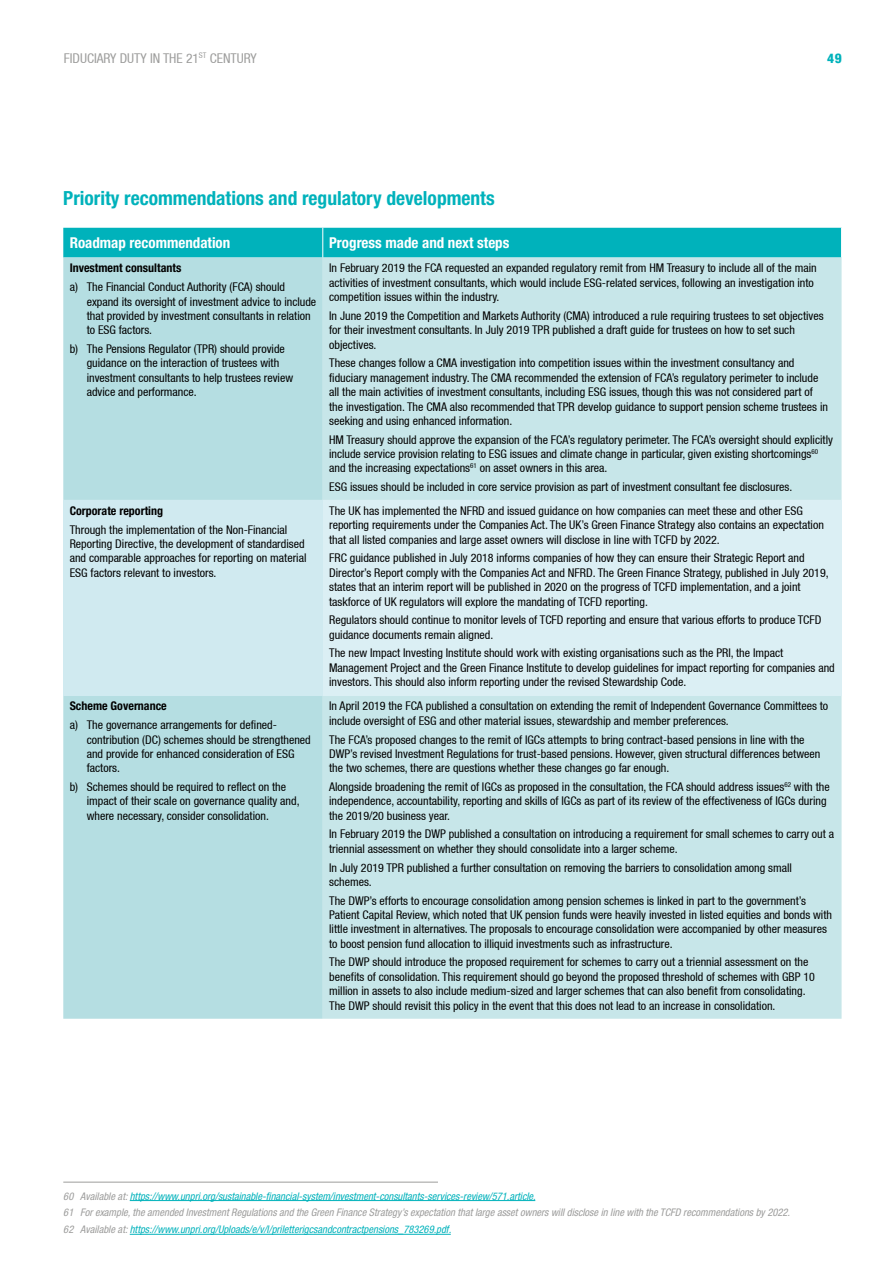
<style>
.page{position:relative;width:893px;height:1263px;background:#fff}
.page>*{position:absolute;margin:0;border:0;box-sizing:border-box;transform-origin:0 0}
.t1{font:700 condensed 19.5px "Helvetica Neue LT Std";color:#00b2bb}
.t2{font:700 condensed 15px "Helvetica Neue LT Std";color:#fff}
.t3{font:condensed 13.5px "Helvetica 57";color:#9d9d9c}
.t4{font:800 condensed 13.5px "Helvetica 87";color:#00b2bb}
.t5{font:condensed 12px/14.4px "Helvetica 57";color:#000}
.t6{font:700 condensed 12px "Helvetica Neue LT Std";color:#000}
.t7{font:italic condensed 10.5px/16.8px "Helvetica Neue LT Std";color:#9d9d9c}
.s1{color:#00b2bb}
</style>
<div class="page">
<div style="left:63px;top:257px;width:260px;height:762px;background:#b5dee2"></div>
<div style="left:323px;top:257px;width:519px;height:762px;background:#c7e6e9"></div>
<div style="left:63px;top:500px;width:260px;height:195px;background:#d0eaf0"></div>
<div style="left:323px;top:500px;width:519px;height:195px;background:#dbeff4"></div>
<div style="left:63px;top:228px;width:779px;height:29px;background:#00b2bb"></div>
<hr style="left:63px;top:1182px;width:375px;height:1px;background:#9d9d9c">
<hr style="left:130px;top:1200px;width:405px;height:1px;background:#00b2bb">
<hr style="left:130px;top:1234px;width:321px;height:1px;background:#00b2bb">
<p class="t3" style="left:64px;top:50px;width:195px">FIDUCIARY DUTY IN THE 21<sup>ST</sup> CENTURY</p>
<p class="t4" style="left:827px;top:50px;width:16px">49</p>
<h1 class="t1" style="left:63px;top:187px;width:433px">Priority recommendations and regulatory developments</h1>
<p class="t2" style="left:70px;top:234px;width:162px">Roadmap recommendation</p>
<p class="t2" style="left:329px;top:234px;width:182px">Progress made and next steps</p>
<p class="t6" style="left:70px;top:261px;width:113px">Investment consultants</p>
<p class="t5" style="left:87px;top:280px;width:231px;text-indent:-17px">a) The Financial Conduct Authority (FCA) should expand its oversight of investment advice to include that provided by investment consultants in relation to ESG factors.</p>
<p class="t5" style="left:87px;top:341px;width:208px;text-indent:-17px">b) The Pensions Regulator (TPR) should provide guidance on the interaction of trustees with investment consultants to help trustees review advice and performance.</p>
<p class="t5" style="left:329px;top:261px;width:489px">In February 2019 the FCA requested an expanded regulatory remit from HM Treasury to include all of the main activities of investment consultants, which would include ESG-related services, following an investigation into competition issues within the industry.</p>
<p class="t5" style="left:329px;top:308px;width:496px">In June 2019 the Competition and Markets Authority (CMA) introduced a rule requiring trustees to set objectives for their investment consultants. In July 2019 TPR published a draft guide for trustees on how to set such objectives.</p>
<p class="t5" style="left:329px;top:356px;width:500px">These changes follow a CMA investigation into competition issues within the investment consultancy and fiduciary management industry. The CMA recommended the extension of FCA’s regulatory perimeter to include all the main activities of investment consultants, including ESG issues, though this was not considered part of the investigation. The CMA also recommended that TPR develop guidance to support pension scheme trustees in seeking and using enhanced information.</p>
<p class="t5" style="left:329px;top:432px;width:505px">HM Treasury should approve the expansion of the FCA’s regulatory perimeter. The FCA’s oversight should explicitly include service provision relating to ESG issues and climate change in particular, given existing shortcomings<sup>60 </sup>and the increasing expectations<sup>61</sup> on asset owners in this area.</p>
<p class="t5" style="left:329px;top:480px;width:465px">ESG issues should be included in core service provision as part of investment consultant fee disclosures.</p>
<p class="t6" style="left:70px;top:503px;width:95px">Corporate reporting</p>
<p class="t5" style="left:70px;top:522px;width:238px">Through the implementation of the Non-Financial Reporting Directive, the development of standardised and comparable approaches for reporting on material ESG factors relevant to investors.</p>
<p class="t6" style="left:70px;top:699px;width:99px">Scheme Governance</p>
<p class="t5" style="left:87px;top:718px;width:226px;text-indent:-17px">a) The governance arrangements for defined&shy;contribution (DC) schemes should be strengthened and provide for enhanced consideration of ESG factors.</p>
<p class="t5" style="left:87px;top:779px;width:214px;text-indent:-17px">b) Schemes should be required to reflect on the impact of their scale on governance quality and, where necessary, consider consolidation.</p>
<p class="t5" style="left:329px;top:503px;width:496px">The UK has implemented the NFRD and issued guidance on how companies can meet these and other ESG reporting requirements under the Companies Act. The UK’s Green Finance Strategy also contains an expectation that all listed companies and large asset owners will disclose in line with TCFD by 2022.</p>
<p class="t5" style="left:329px;top:551px;width:501px">FRC guidance published in July 2018 informs companies of how they can ensure their Strategic Report and Director’s Report comply with the Companies Act and NFRD. The Green Finance Strategy, published in July 2019, states that an interim report will be published in 2020 on the progress of TCFD implementation, and a joint taskforce of UK regulators will explore the mandating of TCFD reporting.</p>
<p class="t5" style="left:329px;top:613px;width:494px">Regulators should continue to monitor levels of TCFD reporting and ensure that various efforts to produce TCFD guidance documents remain aligned.</p>
<p class="t5" style="left:329px;top:646px;width:507px">The new Impact Investing Institute should work with existing organisations such as the PRI, the Impact<br>Management Project and the Green Finance Institute to develop guidelines for impact reporting for companies and investors. This should also inform reporting under the revised Stewardship Code.</p>
<p class="t5" style="left:329px;top:699px;width:500px">In April 2019 the FCA published a consultation on extending the remit of Independent Governance Committees to include oversight of ESG and other material issues, stewardship and member preferences.</p>
<p class="t5" style="left:329px;top:732px;width:493px">The FCA’s proposed changes to the remit of IGCs attempts to bring contract-based pensions in line with the<br>DWP’s revised Investment Regulations for trust-based pensions. However, given structural differences between the two schemes, there are questions whether these changes go far enough.</p>
<p class="t5" style="left:329px;top:779px;width:502px">Alongside broadening the remit of IGCs as proposed in the consultation, the FCA should address issues<sup>62</sup> with the independence, accountability, reporting and skills of IGCs as part of its review of the effectiveness of IGCs during the 2019/20 business year.</p>
<p class="t5" style="left:329px;top:827px;width:506px">In February 2019 the DWP published a consultation on introducing a requirement for small schemes to carry out a triennial assessment on whether they should consolidate into a larger scheme.</p>
<p class="t5" style="left:329px;top:860px;width:464px">In July 2019 TPR published a further consultation on removing the barriers to consolidation among small schemes.</p>
<p class="t5" style="left:329px;top:893px;width:504px">The DWP’s efforts to encourage consolidation among pension schemes is linked in part to the government’s Patient Capital Review, which noted that UK pension funds were heavily invested in listed equities and bonds with little investment in alternatives. The proposals to encourage consolidation were accompanied by other measures to boost pension fund allocation to illiquid investments such as infrastructure.</p>
<p class="t5" style="left:329px;top:955px;width:487px">The DWP should introduce the proposed requirement for schemes to carry out a triennial assessment on the benefits of consolidation. This requirement should go beyond the proposed threshold of schemes with GBP 10 million in assets to also include medium-sized and larger schemes that can also benefit from consolidating.<br>The DWP should revisit this policy in the event that this does not lead to an increase in consolidation.</p>
<p class="t7" style="left:63px;top:1188px;width:728px">60 Available at: <span class="s1">https://www.unpri.org/sustainable-financial-system/investment-consultants-services-review/571.article.<br></span>61 For example, the amended Investment Regulations and the Green Finance Strategy’s expectation that large asset owners will disclose in line with the TCFD recommendations by 2022.<br>62 Available at: <span class="s1">https://www.unpri.org/Uploads/e/v/l/priletterigcsandcontractpensions_783269.pdf.</span></p>
</div>
